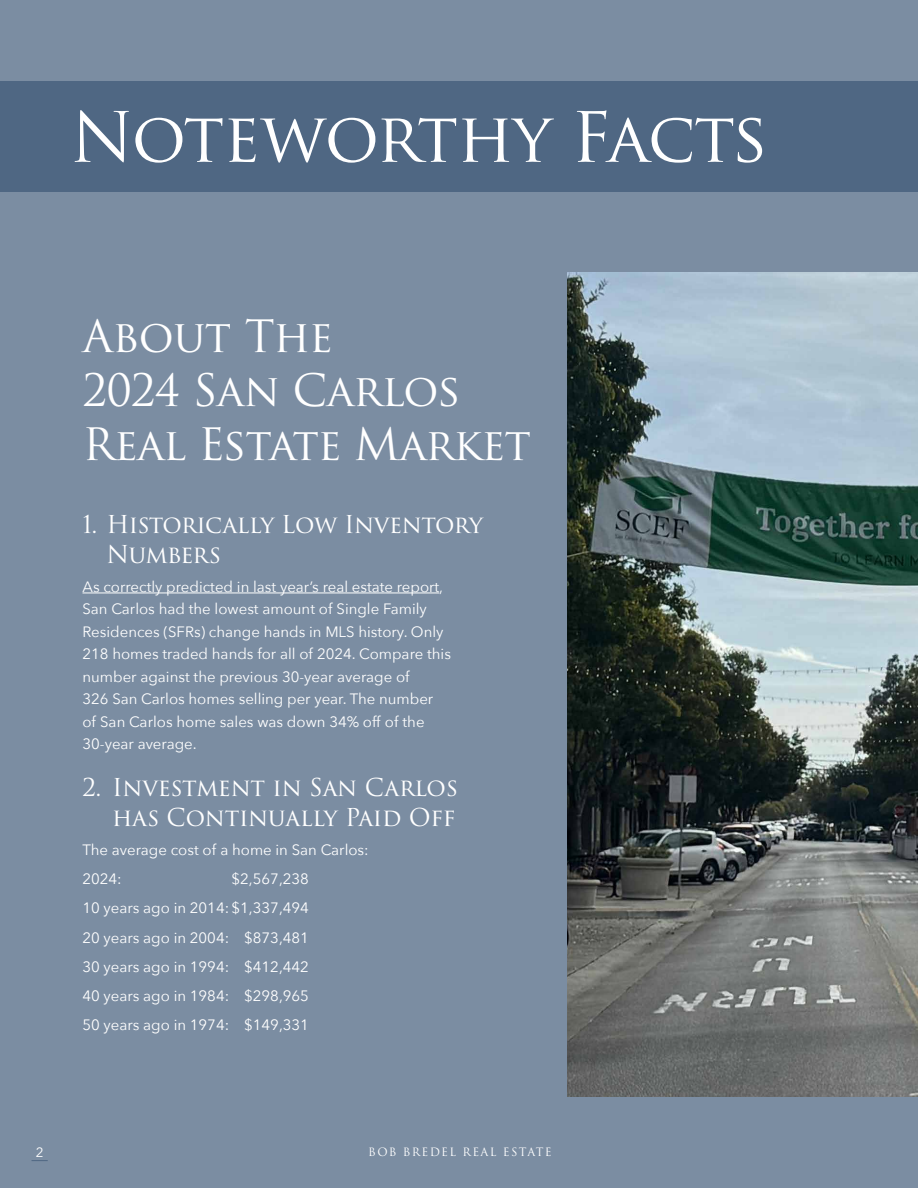
<style>
.page{position:relative;width:918px;height:1188px;background:#7b8da2}
.page>*{position:absolute;margin:0;border:0;box-sizing:border-box;transform-origin:0 0}
.t1{font:67.5px "Trajan Pro";letter-spacing:-.025em;color:#fff}
.t2{font:43.5px/54px "Trajan Pro";letter-spacing:-.025em;color:#fff}
.t3{font:24px/30px "Trajan Pro 3";letter-spacing:-.02em;color:#fff}
.t4{font:15px/22.5px "Avenir Next";color:#fff}
.t5{font:13.5px "Avenir Next";color:#fff}
.t6{font:11.25px "Trajan Pro";letter-spacing:.12em;color:#fff}
</style>
<div class="page">
<svg style="left:32px;top:1160px;width:16px;height:1px"></svg>
<img style="left:567px;top:273px;width:351px;height:823px">
<hr style="left:82px;top:593px;width:357px;height:1px;background:#fff">
<div style="left:0;top:81px;width:918px;height:111px;background:#4f6783"></div>
<h1 class="t1" style="left:70px;top:94px;width:700px">Noteworthy Facts</h1>
<h2 class="t2" style="left:82px;top:309px;width:450px">About The<br>2024 San Carlos<br>Real Estate Market</h2>
<h3 class="t3" style="left:106px;top:510px;width:378px;text-indent:-24px">1. Historically Low Inventory<br>Numbers</h3>
<p class="t4" style="left:82px;top:576px;width:370px">As correctly predicted in last year’s real estate report, San Carlos had the lowest amount of Single Family Residences (SFRs) change hands in MLS history. Only 218 homes traded hands for all of 2024. Compare this number against the previous 30-year average of<br>326 San Carlos homes selling per year. The number<br>of San Carlos home sales was down 34% off of the 30-year average.</p>
<h3 class="t3" style="left:82px;top:773px;width:377px;text-align:right">2. Investment in San Carlos has Continually Paid Off</h3>
<p class="t4" style="left:82px;top:835px;width:288px;line-height:29.2px">The average cost of a home in San Carlos:<br>2024:</p>
<p class="t4" style="left:82px;top:865px;width:228px;line-height:29.2px;text-align:justify;text-indent:149px">$2,567,238<br>10 years ago in 2014: $1,337,494<br>20 years ago in 2004: $873,481<br>30 years ago in 1994: $412,442<br>40 years ago in 1984: $298,965<br>50 years ago in 1974: $149,331</p>
<p class="t5" style="left:36px;top:1144px;width:9px">2</p>
<p class="t6" style="left:368px;top:1145px;width:185px">BOB BREDEL REAL ESTATE</p>
</div>
